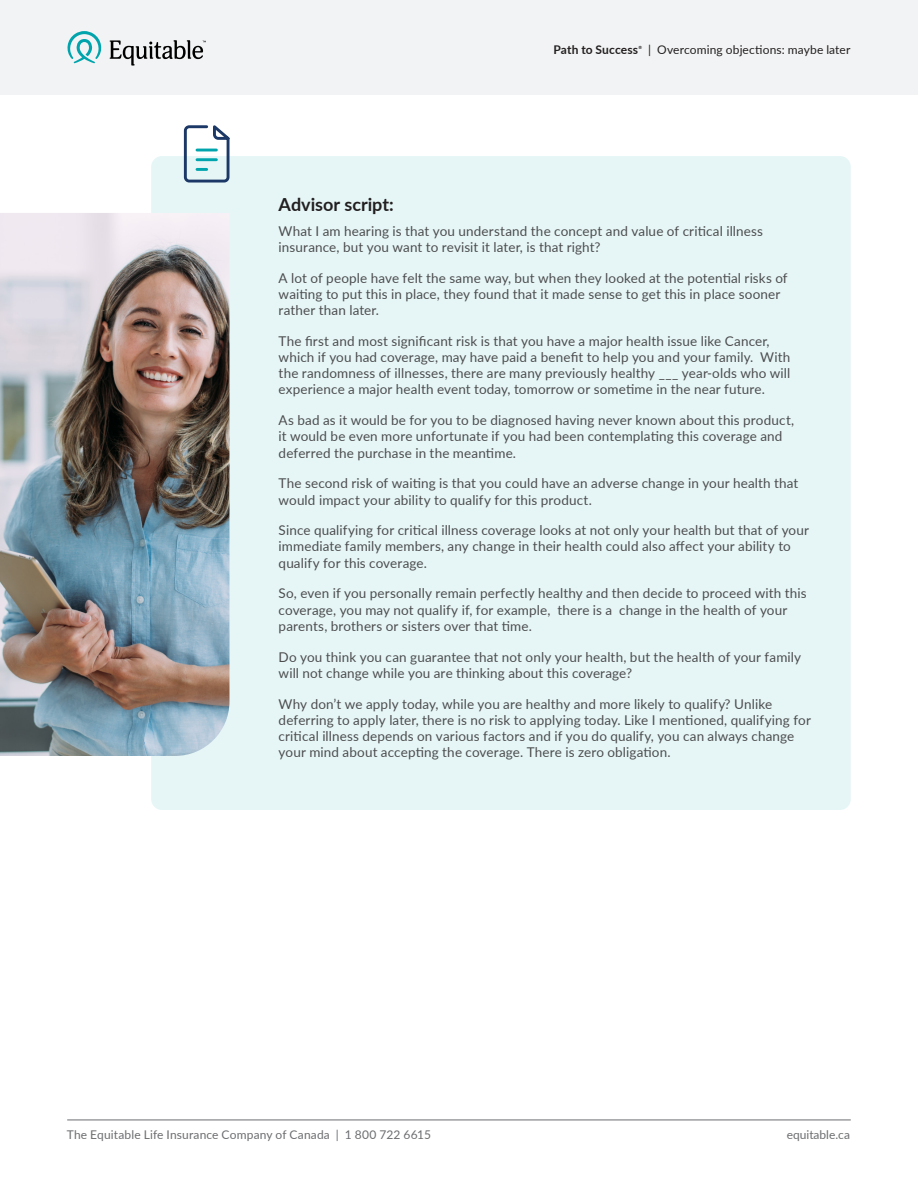
<style>
.page{position:relative;width:918px;height:1188px;background:#fff}
.page>*{position:absolute;margin:0;border:0;box-sizing:border-box;transform-origin:0 0}
.t1{font:700 18px "Lato";color:#231f20}
.t2{font:13.5px/16.2px "Lato";letter-spacing:.01em;color:#4d4d4d}
.t3{font:12px "Lato";letter-spacing:.01em;color:#6c6d70}
.t4{font:12px "Lato";letter-spacing:.01em;color:#231f20}
.t5{font:700 12px "Lato";letter-spacing:.01em;color:#231f20}
.t6{font:700 4.35px "Lato";color:#231f20}
</style>
<div class="page">
<div style="left:151px;top:156px;width:700px;height:654px;background:#e6f6f7;border-radius:11px"></div>
<img style="left:0;top:213px;width:230px;height:543px">
<hr style="left:67px;top:1120px;width:784px;height:1px;background:#6c6d70">
<div style="left:0;top:0;width:918px;height:94px;background:#f2f3f4"></div>
<svg style="left:68px;top:31px;width:34px;height:32px"></svg>
<svg style="left:110px;top:40px;width:96px;height:26px"></svg>
<svg style="left:184px;top:125px;width:46px;height:58px"></svg>
<p class="t5" style="left:553px;top:41px;width:86px">Path to Success</p>
<p class="t6" style="left:639px;top:44px;width:5px">®</p>
<p class="t4" style="left:648px;top:41px;width:204px">| Overcoming objections: maybe later</p>
<h1 class="t1" style="left:279px;top:191px;width:117px">Advisor script:</h1>
<p class="t2" style="left:279px;top:222px;width:486px">What I am hearing is that you understand the concept and value of critical illness insurance, but you want to revisit it later, is that right?</p>
<p class="t2" style="left:279px;top:269px;width:511px">A lot of people have felt the same way, but when they looked at the potential risks of waiting to put this in place, they found that it made sense to get this in place sooner rather than later.</p>
<p class="t2" style="left:279px;top:332px;width:513px">The first and most significant risk is that you have a major health issue like Cancer, which if you had coverage, may have paid a benefit to help you and your family. With the randomness of illnesses, there are many previously healthy ___ year-olds who will experience a major health event today, tomorrow or sometime in the near future.</p>
<p class="t2" style="left:279px;top:412px;width:517px">As bad as it would be for you to be diagnosed having never known about this product, it would be even more unfortunate if you had been contemplating this coverage and deferred the purchase in the meantime.</p>
<p class="t2" style="left:279px;top:475px;width:521px">The second risk of waiting is that you could have an adverse change in your health that would impact your ability to qualify for this product.</p>
<p class="t2" style="left:279px;top:522px;width:532px">Since qualifying for critical illness coverage looks at not only your health but that of your immediate family members, any change in their health could also affect your ability to qualify for this coverage.</p>
<p class="t2" style="left:279px;top:585px;width:529px">So, even if you personally remain perfectly healthy and then decide to proceed with this coverage, you may not qualify if, for example, there is a change in the health of your parents, brothers or sisters over that time.</p>
<p class="t2" style="left:279px;top:648px;width:524px">Do you think you can guarantee that not only your health, but the health of your family will not change while you are thinking about this coverage?</p>
<p class="t2" style="left:279px;top:695px;width:534px">Why don’t we apply today, while you are healthy and more likely to qualify? Unlike deferring to apply later, there is no risk to applying today. Like I mentioned, qualifying for critical illness depends on various factors and if you do qualify, you can always change your mind about accepting the coverage. There is zero obligation.</p>
<p class="t3" style="left:67px;top:1126px;width:366px">The Equitable Life Insurance Company of Canada | 1 800 722 6615</p>
<p class="t3" style="left:787px;top:1126px;width:65px">equitable.ca</p>
</div>
